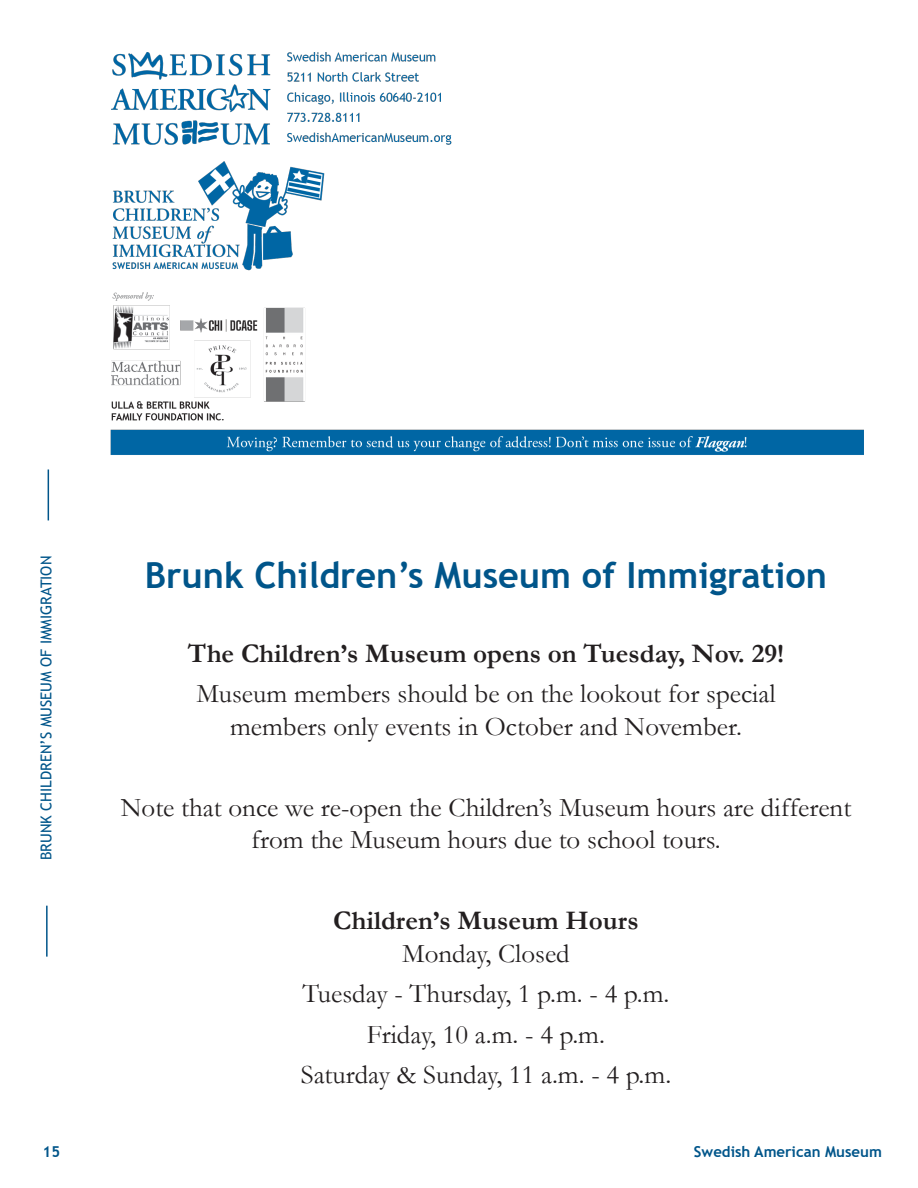
<style>
.page{position:relative;width:918px;height:1188px;background:#fff}
.page>*{position:absolute;margin:0;border:0;box-sizing:border-box;transform-origin:0 0}
.t1{font:700 36px "Trebuchet MS";color:#00558a}
.t2{font:27px/32.4px "Garamond";color:#231f20;text-align:center}
.t3{font:700 27px/32.4px "Garamond";color:#231f20;text-align:center}
.TOC_Page___s{font:15px "Trebuchet MS";color:#00558a}
.TOC_Bold{font:700 15px "Trebuchet MS";color:#00558a}
.s1{font-weight:400}
</style>
<div class="page">
<hr style="left:46px;top:906px;width:2px;height:51px;background:#00558a">
<hr style="left:48px;top:470px;width:1px;height:50px;background:#00558a">
<img style="left:110px;top:52px;width:754px;height:403px">
<div style="left:696px;top:48px;width:192px;height:179px;background:#fff"></div>
<p class="TOC_Page___s" style="left:37px;top:860px;width:306px;rotate:-90deg">BRUNK CHILDREN’S MUSEUM OF IMMIGRATION</p>
<p class="t1" style="left:145px;top:553px;width:684px">Brunk Children’s Museum of Immigration</p>
<p class="t3" style="left:188px;top:637px;width:598px">The Children’s Museum opens on Tuesday, Nov. 29!</p>
<p class="t2" style="left:196px;top:677px;width:581px">Museum members should be on the lookout for special members only events in October and November.</p>
<p class="t2" style="left:121px;top:790px;width:732px">Note that once we re-open the Children’s Museum hours are different from the Museum hours due to school tours.</p>
<p class="t3" style="left:333px;top:905px;width:307px">Children’s Museum Hours<br><span class="s1">Monday, Closed</span></p>
<p class="t2" style="left:303px;top:977px;width:368px">Tuesday - Thursday, 1 p.m. - 4 p.m.</p>
<p class="t2" style="left:367px;top:1017px;width:240px">Friday, 10 a.m. - 4 p.m.</p>
<p class="t2" style="left:301px;top:1058px;width:372px">Saturday &amp; Sunday, 11 a.m. - 4 p.m.</p>
<p class="TOC_Bold" style="left:43px;top:1142px;width:19px">15</p>
<p class="TOC_Bold" style="left:694px;top:1142px;width:190px">Swedish American Museum</p>
</div>
